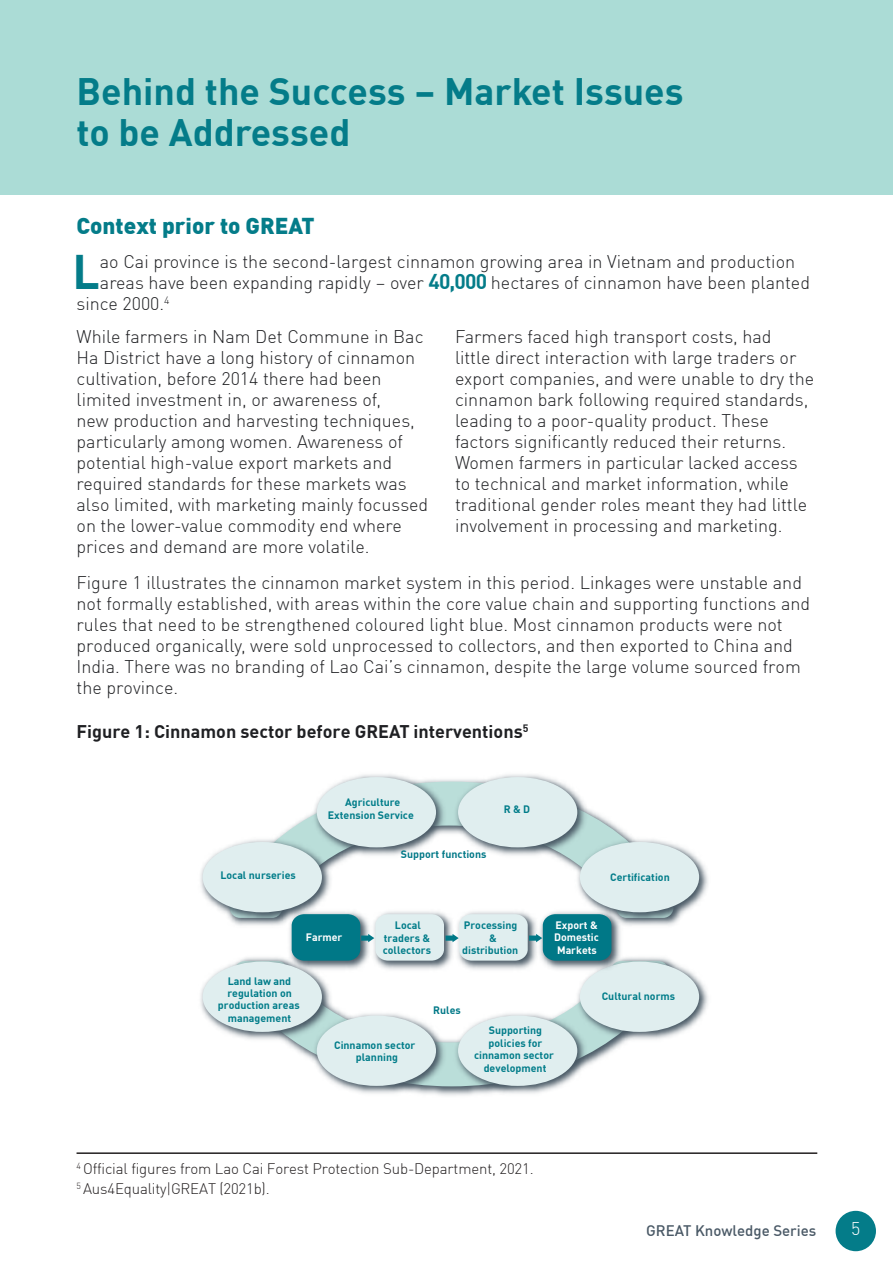
<style>
.page{position:relative;width:893px;height:1263px;background:#fff}
.page>*{position:absolute;margin:0;border:0;box-sizing:border-box;transform-origin:0 0}
.t1{font:700 47.55px "GMVDIN Pro";color:#047c89}
.t2{font:700 37.5px/40.5px "GMVDIN Pro";color:#047c89}
.t3{font:900 22.5px "GMVDIN Pro";color:#047c89}
.t4{font:300 18px/21px "GMVDIN Pro";color:#202124}
.t5{font:700 18px "GMVDIN Pro";color:#1f2023}
.t6{font:300 18px "GMVDIN Pro";color:#fff}
.t7{font:300 15px/20.5px "GMVDIN Pro";letter-spacing:-.01em;color:#231f20}
.t8{font:500 15px "GMVDIN Pro";color:#4a5966}
.t9{font:700 10.65px/12.5px "GMVDIN Pro";color:#007c89;text-align:center}
.t10{font:700 10.65px "GMVDIN Pro";color:#fff}
.t11{font:700 10.65px "GMVDIN Pro";color:#007887}
.t12{font:300 10.5px "GMVDIN Pro";color:#202124}
.s1{font-weight:700;font-size:21px;color:#047c89}
</style>
<div class="page">
<div style="left:0;top:0;width:893px;height:195px;background:#abdcd6"></div>
<hr style="left:77px;top:1152px;width:740px;height:2px;background:#231f20">
<div style="left:836px;top:1211px;width:40px;height:40px;background:#047c89;border-radius:50%"></div>
<svg style="left:288px;top:1006px;width:334px;height:80px"></svg>
<svg style="left:280px;top:781px;width:348px;height:87px"></svg>
<img style="left:200px;top:957px;width:135px;height:87px">
<div style="left:203px;top:961px;width:119px;height:71px;background:#e0eeef;border-radius:50%"></div>
<img style="left:573px;top:957px;width:135px;height:87px">
<div style="left:580px;top:961px;width:119px;height:71px;background:#e0eeef;border-radius:50%"></div>
<img style="left:200px;top:835px;width:135px;height:90px">
<div style="left:203px;top:842px;width:119px;height:70px;background:#e0eeef;border-radius:50%"></div>
<img style="left:310px;top:774px;width:138px;height:85px">
<div style="left:317px;top:777px;width:119px;height:70px;background:#e0eeef;border-radius:50%"></div>
<img style="left:451px;top:774px;width:138px;height:85px">
<div style="left:458px;top:777px;width:119px;height:70px;background:#e0eeef;border-radius:50%"></div>
<img style="left:310px;top:1009px;width:138px;height:87px">
<div style="left:317px;top:1015px;width:119px;height:71px;background:#e0eeef;border-radius:50%"></div>
<img style="left:451px;top:1009px;width:138px;height:87px">
<div style="left:458px;top:1015px;width:119px;height:71px;background:#e0eeef;border-radius:50%"></div>
<img style="left:573px;top:835px;width:135px;height:90px">
<div style="left:580px;top:842px;width:119px;height:70px;background:#e0eeef;border-radius:50%"></div>
<img style="left:285px;top:907px;width:81px;height:66px">
<img style="left:376px;top:911px;width:74px;height:59px">
<img style="left:460px;top:911px;width:74px;height:59px">
<img style="left:543px;top:907px;width:81px;height:66px">
<svg style="left:292px;top:914px;width:319px;height:47px;background:#7db6bd"></svg>
<h2 class="t2" style="left:77px;top:73px;width:609px">Behind the Success – Market Issues to be Addressed</h2>
<p class="t3" style="left:77px;top:215px;width:240px">Context prior to GREAT</p>
<h1 class="t1" style="left:73px;top:250px;width:29px">L</h1>
<p class="t4" style="left:100px;top:252px;width:697px">ao Cai province is the second-largest cinnamon growing area in Vietnam and production</p>
<p class="t12" style="left:164px;top:295px;width:7px">4</p>
<p class="t4" style="left:77px;top:328px;width:353px">While farmers in Nam Det Commune in Bac Ha District have a long history of cinnamon cultivation, before 2014 there had been limited investment in, or awareness of,<br>new production and harvesting techniques, particularly among women. Awareness of potential high-value export markets and required standards for these markets was also limited, with marketing mainly focussed on the lower-value commodity end where prices and demand are more volatile.</p>
<p class="t4" style="left:455px;top:328px;width:361px">Farmers faced high transport costs, had<br>little direct interaction with large traders or export companies, and were unable to dry the cinnamon bark following required standards, leading to a poor-quality product. These factors significantly reduced their returns.<br>Women farmers in particular lacked access to technical and market information, while traditional gender roles meant they had little involvement in processing and marketing.</p>
<p class="t4" style="left:77px;top:574px;width:735px">Figure 1 illustrates the cinnamon market system in this period. Linkages were unstable and not formally established, with areas within the core value chain and supporting functions and rules that need to be strengthened coloured light blue. Most cinnamon products were not produced organically, were sold unprocessed to collectors, and then exported to China and India. There was no branding of Lao Cai’s cinnamon, despite the large volume sourced from the province.</p>
<p class="t5" style="left:77px;top:723px;width:453px">Figure 1: Cinnamon sector before GREAT interventions<sup>5</sup></p>
<p class="t4" style="left:77px;top:273px;width:735px;text-indent:23px">areas have been expanding rapidly – over <span class="s1">40,000</span> hectares of cinnamon have been planted since 2000.</p>
<p class="t9" style="left:328px;top:797px;width:87px">Agriculture<br>Extension Service</p>
<p class="t9" style="left:504px;top:804px;width:28px">R &amp; D</p>
<p class="t11" style="left:401px;top:849px;width:87px">Support functions</p>
<p class="t9" style="left:220px;top:869px;width:77px">Local nurseries</p>
<p class="t9" style="left:610px;top:872px;width:61px">Certification</p>
<p class="t9" style="left:227px;top:975px;width:66px;text-align:left">Land law and regulation on</p>
<p class="t9" style="left:395px;top:920px;width:28px">Local</p>
<p class="t9" style="left:464px;top:920px;width:55px">Processing</p>
<p class="t10" style="left:555px;top:920px;width:44px">Export &amp;</p>
<p class="t10" style="left:306px;top:932px;width:38px">Farmer</p>
<p class="t9" style="left:384px;top:932px;width:48px">traders &amp;</p>
<p class="t9" style="left:489px;top:932px;width:9px">&amp;</p>
<p class="t10" style="left:554px;top:932px;width:46px">Domestic</p>
<p class="t9" style="left:383px;top:945px;width:50px">collectors</p>
<p class="t9" style="left:462px;top:945px;width:58px">distribution</p>
<p class="t10" style="left:557px;top:945px;width:41px">Markets</p>
<p class="t9" style="left:602px;top:990px;width:75px">Cultural norms</p>
<p class="t9" style="left:218px;top:1000px;width:83px">production areas</p>
<p class="t11" style="left:433px;top:1005px;width:29px">Rules</p>
<p class="t9" style="left:228px;top:1012px;width:65px">management</p>
<p class="t9" style="left:489px;top:1025px;width:55px">Supporting</p>
<p class="t9" style="left:334px;top:1039px;width:83px">Cinnamon sector</p>
<p class="t9" style="left:489px;top:1037px;width:55px">policies for</p>
<p class="t9" style="left:356px;top:1052px;width:44px">planning</p>
<p class="t9" style="left:474px;top:1050px;width:81px">cinnamon sector development</p>
<p class="t7" style="left:77px;top:1157px;width:459px"><sup>4</sup> Official figures from Lao Cai Forest Protection Sub-Department, 2021.<br><sup>5</sup> Aus4Equality|GREAT (2021b).</p>
<p class="t8" style="left:646px;top:1225px;width:172px">GREAT Knowledge Series</p>
<p class="t6" style="left:851px;top:1221px;width:11px">5</p>
</div>
